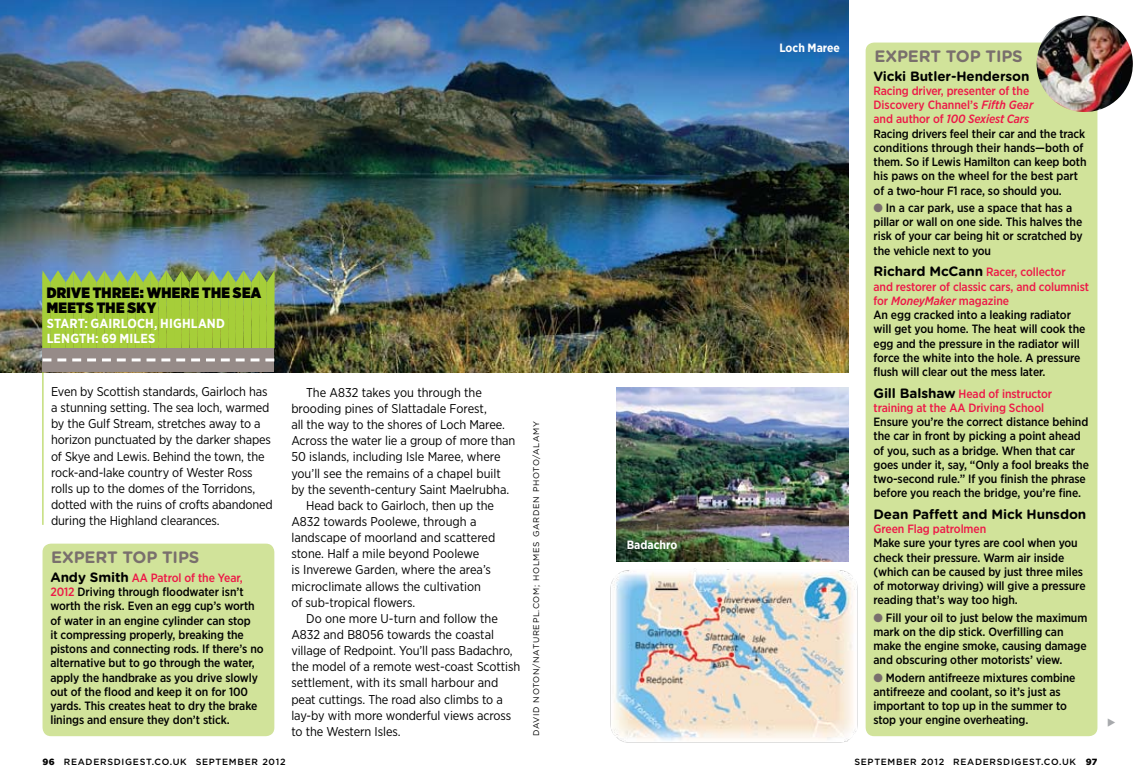
<style>
.page{position:relative;width:1140px;height:783px;background:#fff}
.page>*{position:absolute;margin:0;border:0;box-sizing:border-box;transform-origin:0 0}
.t1{font:500 18px "Flama";color:#a7a9ac}
.t2{font:700 16.5px "Gotham Rounded";letter-spacing:-.01em;color:#796f6d}
.t3{font:900 15px/15px "Gotham Narrow";letter-spacing:.02em;color:#000}
.t4{font:700 13.5px "Gotham Rounded";letter-spacing:-.01em;color:#000}
.t5{font:700 13.2px/15px "Gotham Narrow";letter-spacing:.01em;color:#fff}
.t6{font:12.75px/16.2px "Gotham Narrow";letter-spacing:-.005em;color:#000}
.t7{font:500 12px/14.2px "Gotham Narrow";letter-spacing:-.005em;color:#000}
.t8{font:500 12px/14.2px "Gotham Narrow";letter-spacing:-.005em;color:#ed1847}
.t9{font:700 12px "Gotham Narrow";color:#fff}
.t10{font:500 9px "Gotham";letter-spacing:.08em;color:#000}
.t11{font:8.25px "Gotham";letter-spacing:.08em;color:#000}
.s1{font-family:"Gotham Rounded";font-weight:700;font-size:13.5px}
.s2{color:#ed1847}
.s3{font-style:italic;color:#ed1847}
.s4{color:#796f6d}
.s5{font-family:"Gotham Rounded";font-weight:700;font-size:13.5px;color:#000}
.s6{font-weight:900}
</style>
<div class="page">
<img style="left:610px;top:568px;width:248px;height:175px">
<img style="left:0;top:0;width:848px;height:372px">
<hr style="left:43px;top:273px;width:1px;height:251px;background:#a6ce39">
<div style="left:865px;top:43px;width:232px;height:693px;background:#d1e39a;border-radius:9px"></div>
<img style="left:1036px;top:16px;width:96px;height:96px;border-radius:48px">
<svg style="left:43px;top:270px;width:231px;height:78px;background:#9fc643"></svg>
<div style="left:43px;top:348px;width:231px;height:24px;background:#968b88"></div>
<svg style="left:43px;top:358px;width:231px;height:3px"></svg>
<div style="left:43px;top:543px;width:231px;height:193px;background:#d1e39a;border-radius:9px"></div>
<img style="left:617px;top:388px;width:231px;height:173px">
<p class="t3" style="left:47px;top:284px;width:216px">DRIVE THREE: WHERE THE SEA<br>MEETS THE SKY</p>
<p class="t5" style="left:47px;top:315px;width:180px">START: GAIRLOCH, HIGHLAND<br>LENGTH: 69 MILES</p>
<p class="t6" style="left:51px;top:383px;width:223px">Even by Scottish standards, Gairloch has a stunning setting. The sea loch, warmed by the Gulf Stream, stretches away to a horizon punctuated by the darker shapes of Skye and Lewis. Behind the town, the rock-and-lake country of Wester Ross rolls up to the domes of the Torridons, dotted with the ruins of crofts abandoned during the Highland clearances.</p>
<p class="t6" style="left:306px;top:384px;width:177px">The A832 takes you through the</p>
<p class="t6" style="left:291px;top:400px;width:197px">brooding pines of Slattadale Forest,</p>
<p class="t6" style="left:291px;top:416px;width:215px">all the way to the shores of Loch Maree.</p>
<p class="t6" style="left:291px;top:432px;width:225px">Across the water lie a group of more than</p>
<p class="t6" style="left:291px;top:448px;width:211px">50 islands, including Isle Maree, where</p>
<p class="t6" style="left:291px;top:464px;width:211px">you’ll see the remains of a chapel built</p>
<p class="t6" style="left:291px;top:480px;width:219px">by the seventh-century Saint Maelrubha.</p>
<p class="t6" style="left:306px;top:497px;width:189px">Head back to Gairloch, then up the</p>
<p class="t6" style="left:291px;top:513px;width:186px">A832 towards Poolewe, through a</p>
<p class="t6" style="left:291px;top:529px;width:205px">landscape of moorland and scattered</p>
<p class="t6" style="left:291px;top:545px;width:189px">stone. Half a mile beyond Poolewe</p>
<p class="t6" style="left:291px;top:561px;width:201px">is Inverewe Garden, where the area’s</p>
<p class="t6" style="left:291px;top:577px;width:191px">microclimate allows the cultivation</p>
<p class="t6" style="left:291px;top:593px;width:125px">of sub-tropical flowers.</p>
<p class="t6" style="left:306px;top:609px;width:193px">Do one more U-turn and follow the</p>
<p class="t6" style="left:291px;top:626px;width:204px">A832 and B8056 towards the coastal</p>
<p class="t6" style="left:291px;top:642px;width:223px">village of Redpoint. You’ll pass Badachro,</p>
<p class="t6" style="left:291px;top:658px;width:230px">the model of a remote west-coast Scottish</p>
<p class="t6" style="left:291px;top:674px;width:208px">settlement, with its small harbour and</p>
<p class="t6" style="left:291px;top:690px;width:213px">peat cuttings. The road also climbs to a</p>
<p class="t6" style="left:291px;top:706px;width:221px">lay-by with more wonderful views across</p>
<p class="t6" style="left:291px;top:722px;width:111px">to the Western Isles.</p>
<h2 class="t2" style="left:51px;top:545px;width:150px">EXPERT TOP TIPS</h2>
<p class="t7" style="left:50px;top:570px;width:215px"><span class="s1">Andy Smith</span> <span class="s2">AA Patrol of the Year, 2012</span> Driving through floodwater isn’t worth the risk. Even an egg cup’s worth of water in an engine cylinder can stop<br>it compressing properly, breaking the pistons and connecting rods. If there’s no alternative but to go through the water, apply the handbrake as you drive slowly out of the flood and keep it on for 100 yards. This creates heat to dry the brake linings and ensure they don’t stick.</p>
<p class="t11" style="left:531px;top:736px;width:316px;rotate:-90deg">DAVID NOTON/NATUREPL.COM; HOLMES GARDEN PHOTO/ALAMY</p>
<p class="t9" style="left:626px;top:537px;width:52px">BADACHRO</p>
<p class="t9" style="left:779px;top:40px;width:62px">LOCH MAREE</p>
<h2 class="t2" style="left:874px;top:44px;width:150px">EXPERT TOP TIPS</h2>
<p class="t4" style="left:873px;top:66px;width:157px">Vicki Butler-Henderson</p>
<p class="t7" style="left:873px;top:83px;width:214px"><span class="s2">Racing driver, presenter of the<br>Discovery Channel’s</span> <span class="s3">Fifth Gear<br></span><span class="s2">and author of</span> <span class="s3">100 Sexiest Cars<br></span>Racing drivers feel their car and the track conditions through their hands—both of them. So if Lewis Hamilton can keep both his paws on the wheel for the best part of a two-hour F1 race, so should you.</p>
<p class="t7" style="left:873px;top:200px;width:211px"><span class="s4">●</span> In a car park, use a space that has a pillar or wall on one side. This halves the risk of your car being hit or scratched by the vehicle next to you</p>
<p class="t7" style="left:873px;top:265px;width:217px"><span class="s1">Richard McCann</span> <span class="s2">Racer, collector<br>and restorer of classic cars, and columnist for</span> <span class="s3">MoneyMaker</span> <span class="s2">magazine<br></span>An egg cracked into a leaking radiator will get you home. The heat will cook the egg and the pressure in the radiator will force the white into the hole. A pressure flush will clear out the mess later.</p>
<p class="t8" style="left:873px;top:386px;width:180px"><span class="s5">Gill Balshaw</span> Head of instructor training at the AA Driving School</p>
<p class="t7" style="left:873px;top:414px;width:217px">Ensure you’re the correct distance behind the car in front by picking a point ahead of you, such as a bridge. When that car goes under it, say, “Only a fool breaks the two-second rule.” If you finish the phrase before you reach the bridge, you’re fine.</p>
<p class="t4" style="left:873px;top:504px;width:214px">Dean Paffett and Mick Hunsdon</p>
<p class="t8" style="left:873px;top:521px;width:114px">Green Flag patrolmen</p>
<p class="t7" style="left:873px;top:535px;width:214px">Make sure your tyres are cool when you check their pressure. Warm air inside (which can be caused by just three miles of motorway driving) will give a pressure reading that’s way too high.</p>
<p class="t7" style="left:873px;top:610px;width:215px"><span class="s4">●</span> Fill your oil to just below the maximum mark on the dip stick. Overfilling can make the engine smoke, causing damage and obscuring other motorists’ view.</p>
<p class="t7" style="left:873px;top:670px;width:203px"><span class="s4">●</span> Modern antifreeze mixtures combine antifreeze and coolant, so it’s just as important to top up in the summer to stop your engine overheating.</p>
<p class="t10" style="left:43px;top:755px;width:244px"><span class="s6">96</span> READERSDIGEST.CO.UK SEPTEMBER 2012</p>
<p class="t10" style="left:854px;top:755px;width:244px">SEPTEMBER 2012 READERSDIGEST.CO.UK <span class="s6">97</span></p>
<h1 class="t1" style="left:1106px;top:709px;width:12px">►</h1>
</div>
